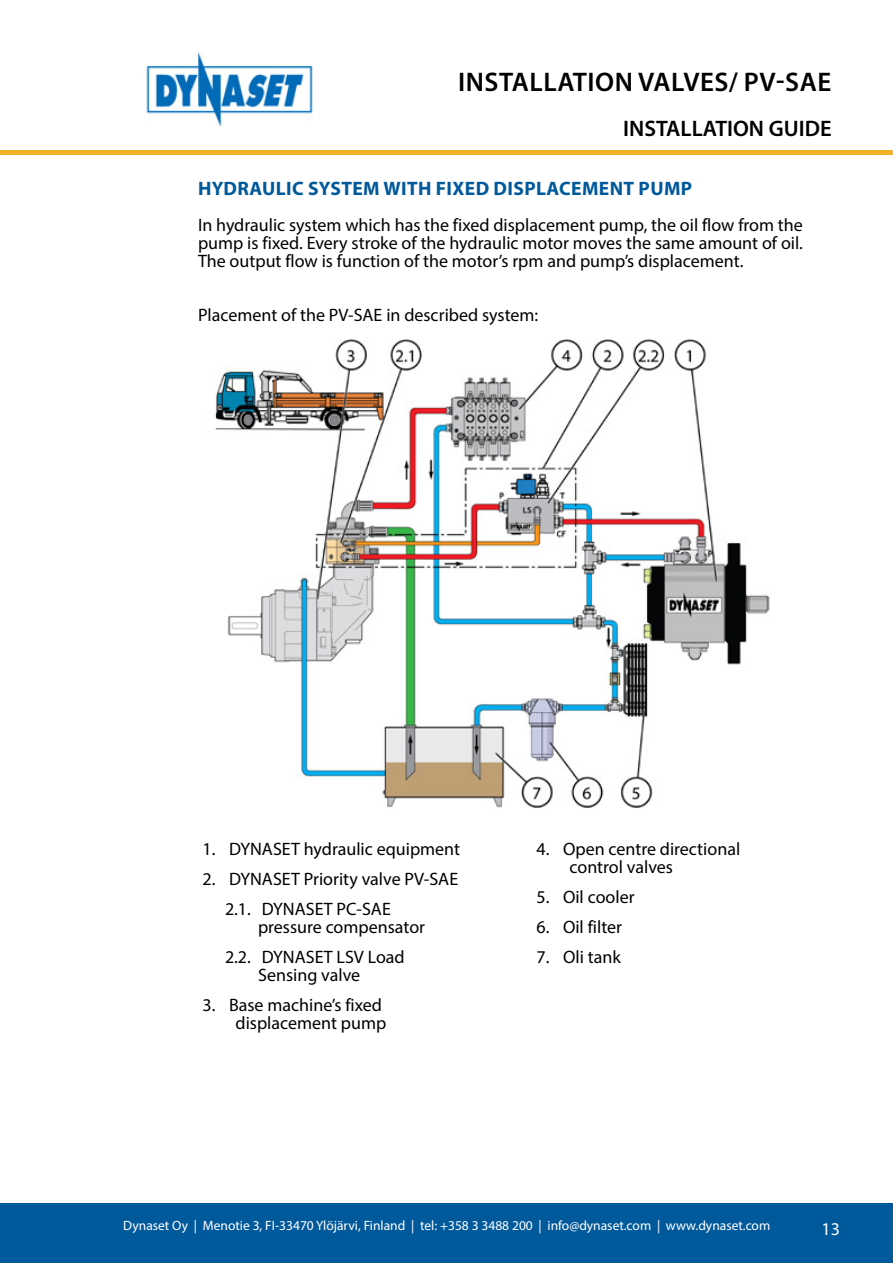
<style>
.page{position:relative;width:893px;height:1263px;background:#fff}
.page>*{position:absolute;margin:0;border:0;box-sizing:border-box;transform-origin:0 0}
.t1{font:600 27px "Myriad Pro";letter-spacing:.02em;color:#000}
.t2{font:600 22.5px "Myriad Pro";color:#000}
.t3{font:700 19.5px "Myriad Pro";letter-spacing:.02em;color:#00599b}
.t4{font:18px/18px "Myriad Pro";color:#000}
.t5{font:18px "Myriad Pro";color:#fff}
.t6{font:13.5px "Myriad Pro";color:#fff}
</style>
<div class="page">
<hr style="left:0;top:150px;width:893px;height:4px;background:#f2b226">
<div style="left:0;top:1203px;width:893px;height:60px;background:#00599b"></div>
<img style="left:146px;top:52px;width:167px;height:74px">
<img style="left:215px;top:339px;width:555px;height:469px">
<h1 class="t1" style="left:458px;top:65px;width:375px">INSTALLATION VALVES/ PV-SAE</h1>
<p class="t2" style="left:623px;top:115px;width:210px">INSTALLATION GUIDE</p>
<p class="t3" style="left:198px;top:175px;width:496px">HYDRAULIC SYSTEM WITH FIXED DISPLACEMENT PUMP</p>
<p class="t4" style="left:198px;top:215px;width:606px;text-align:justify">In hydraulic system which has the fixed displacement pump, the oil flow from the pump is fixed. Every stroke of the hydraulic motor moves the same amount of oil.<br>The output flow is function of the motor’s rpm and pump’s displacement.</p>
<p class="t4" style="left:198px;top:305px;width:342px">Placement of the PV-SAE in described system:</p>
<p class="t4" style="left:202px;top:839px;width:259px">1. DYNASET hydraulic equipment</p>
<p class="t4" style="left:225px;top:863px;width:235px;line-height:30px;text-indent:-22px">2. DYNASET Priority valve PV-SAE<br>2.1. DYNASET PC-SAE</p>
<p class="t4" style="left:225px;top:911px;width:202px;line-height:30px;text-indent:33px">pressure compensator<br>2.2. DYNASET LSV Load</p>
<p class="t4" style="left:258px;top:965px;width:104px">Sensing valve</p>
<p class="t4" style="left:202px;top:995px;width:185px;text-align:right">3. Base machine’s fixed displacement pump</p>
<p class="t4" style="left:569px;top:839px;width:172px;text-indent:-33px">4. Open centre directional control valves</p>
<p class="t4" style="left:536px;top:887px;width:100px">5. Oil cooler</p>
<p class="t4" style="left:536px;top:917px;width:87px">6. Oil filter</p>
<p class="t4" style="left:536px;top:947px;width:86px">7. Oli tank</p>
<p class="t6" style="left:123px;top:1217px;width:648px">Dynaset Oy | Menotie 3, FI-33470 Ylöjärvi, Finland | tel: +358 3 3488 200 | info@dynaset.com | www.dynaset.com</p>
<p class="t5" style="left:822px;top:1218px;width:20px">13</p>
</div>
